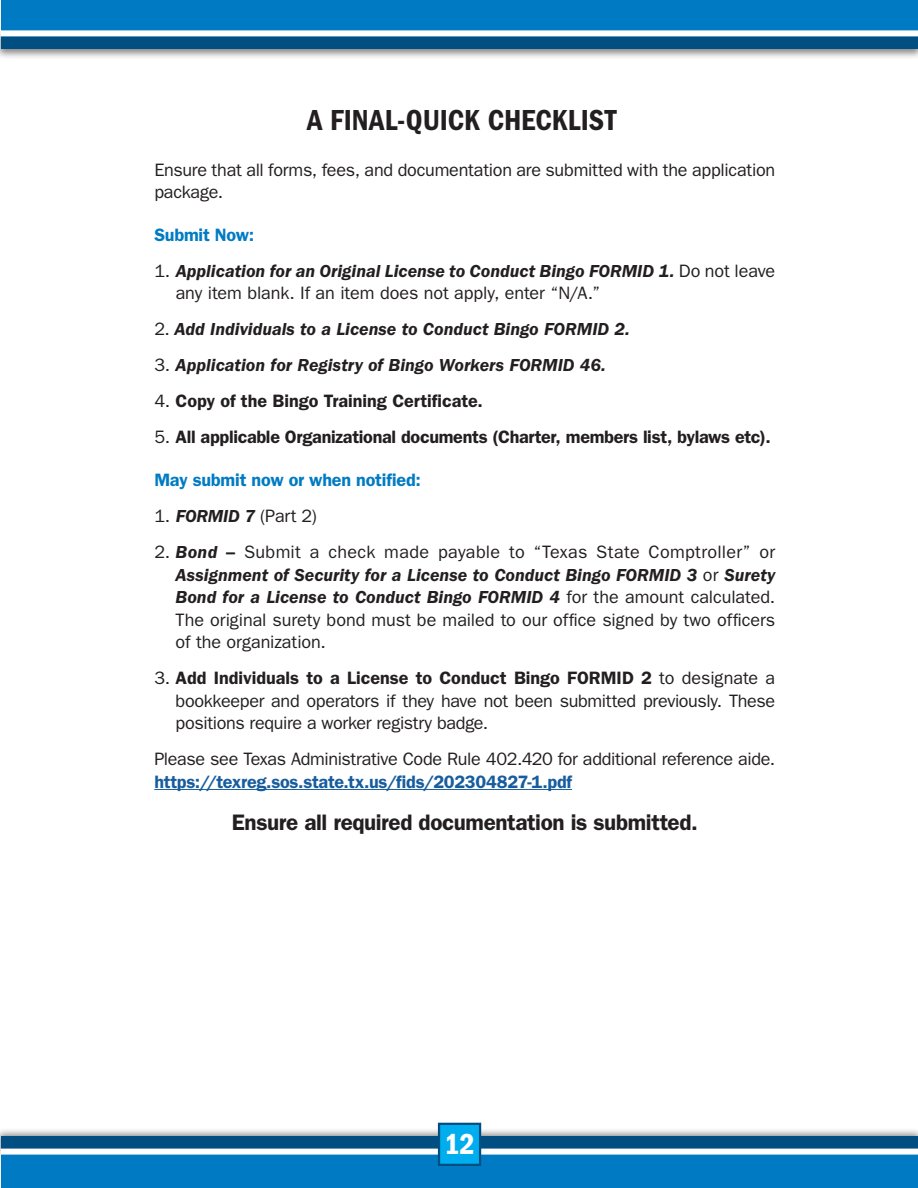
<style>
.page{position:relative;width:918px;height:1188px;background:#fff}
.page>*{position:absolute;margin:0;border:0;box-sizing:border-box;transform-origin:0 0}
.cm-BODY{font:30px "ITC Franklin Gothic Std Dm Cd";color:#231f20}
.cm-BODY-2{font:30px "ITC Franklin Gothic Std Dm Cd";color:#fff}
.cm-BODY-3{font:600 22.5px "ITC Franklin Gothic Std";letter-spacing:-.015em;color:#231f20}
.cm-BODY-4{font:18px/22.5px "ITC Franklin Gothic Std";letter-spacing:-.015em;color:#231f20}
.cm-BODY-5{font:600 18px "ITC Franklin Gothic Std";letter-spacing:-.015em;color:#231f20}
.cm-BODY-6{font:italic 600 18px "ITC Franklin Gothic Std";color:#231f20}
.cm-BODY-7{font:600 18px "ITC Franklin Gothic Std";letter-spacing:-.01em;color:#007bc3}
.s1{font-weight:600;font-style:italic}
.s2{font-weight:400;font-style:normal}
.s3{font-weight:400}
.s4{font-weight:600}
.s5{font-weight:600;color:#175d9e}
</style>
<div class="page">
<div style="left:0;top:27px;width:918px;height:33px;background:#231f20;opacity:.55"></div>
<div style="left:1px;top:30px;width:917px;height:18px;background:#004e82"></div>
<div style="left:1px;top:0;width:917px;height:33px;background:#007bc3"></div>
<div style="left:1px;top:30px;width:917px;height:6px;background:#fff"></div>
<div style="left:0;top:1128px;width:918px;height:32px;background:#231f20;opacity:.55"></div>
<div style="left:1px;top:1137px;width:917px;height:18px;background:#004e82"></div>
<div style="left:1px;top:1152px;width:917px;height:36px;background:#007bc3"></div>
<div style="left:1px;top:1149px;width:917px;height:6px;background:#fff"></div>
<div style="left:438px;top:1123px;width:43px;height:43px;background:#00aeef;border:2px solid #004e82"></div>
<hr style="left:154px;top:789px;width:418px;height:1px;background:#175d9e">
<p class="cm-BODY" style="left:307px;top:103px;width:311px">A FINAL-QUICK CHECKLIST</p>
<p class="cm-BODY-4" style="left:154px;top:158px;width:622px">Ensure that all forms, fees, and documentation are submitted with the application package.</p>
<p class="cm-BODY-7" style="left:154px;top:224px;width:101px">Submit Now:</p>
<p class="cm-BODY-4" style="left:176px;top:260px;width:601px;text-indent:-21px">1. <span class="s1">Application for an Original License to Conduct Bingo FORMID 1.</span> Do not leave any item blank. If an item does not apply, enter “N/A.”</p>
<p class="cm-BODY-6" style="left:154px;top:319px;width:477px"><span class="s2">2.</span> Add Individuals to a License to Conduct Bingo FORMID 2.</p>
<p class="cm-BODY-6" style="left:154px;top:355px;width:453px"><span class="s2">3.</span> Application for Registry of Bingo Workers FORMID 46.</p>
<p class="cm-BODY-5" style="left:154px;top:391px;width:330px"><span class="s3">4.</span> Copy of the Bingo Training Certificate.</p>
<p class="cm-BODY-5" style="left:154px;top:427px;width:618px"><span class="s3">5.</span> All applicable Organizational documents (Charter, members list, bylaws etc).</p>
<p class="cm-BODY-7" style="left:154px;top:469px;width:268px">May submit now or when notified:</p>
<p class="cm-BODY-4" style="left:154px;top:505px;width:164px">1. <span class="s1">FORMID 7</span> (Part 2)</p>
<p class="cm-BODY-4" style="left:176px;top:541px;width:601px;text-align:justify;text-indent:-21px">2. <span class="s1">Bond</span> <span class="s4">–</span> Submit a check made payable to “Texas State Comptroller” or <span class="s1">Assignment of Security for a License to Conduct Bingo FORMID 3</span> or <span class="s1">Surety Bond for a License to Conduct Bingo FORMID 4</span> for the amount calculated.<br>The original surety bond must be mailed to our office signed by two officers of the organization.</p>
<p class="cm-BODY-4" style="left:176px;top:667px;width:601px;text-align:justify;text-indent:-21px">3. <span class="s4">Add Individuals to a License to Conduct Bingo FORMID 2</span> to designate a bookkeeper and operators if they have not been submitted previously. These positions require a worker registry badge.</p>
<p class="cm-BODY-4" style="left:154px;top:748px;width:622px">Please see Texas Administrative Code Rule 402.420 for additional reference aide. <span class="s5">https://texreg.sos.state.tx.us/fids/202304827-1.pdf</span></p>
<p class="cm-BODY-3" style="left:232px;top:809px;width:468px">Ensure all required documentation is submitted.</p>
<p class="cm-BODY-2" style="left:444px;top:1127px;width:32px">12</p>
</div>
